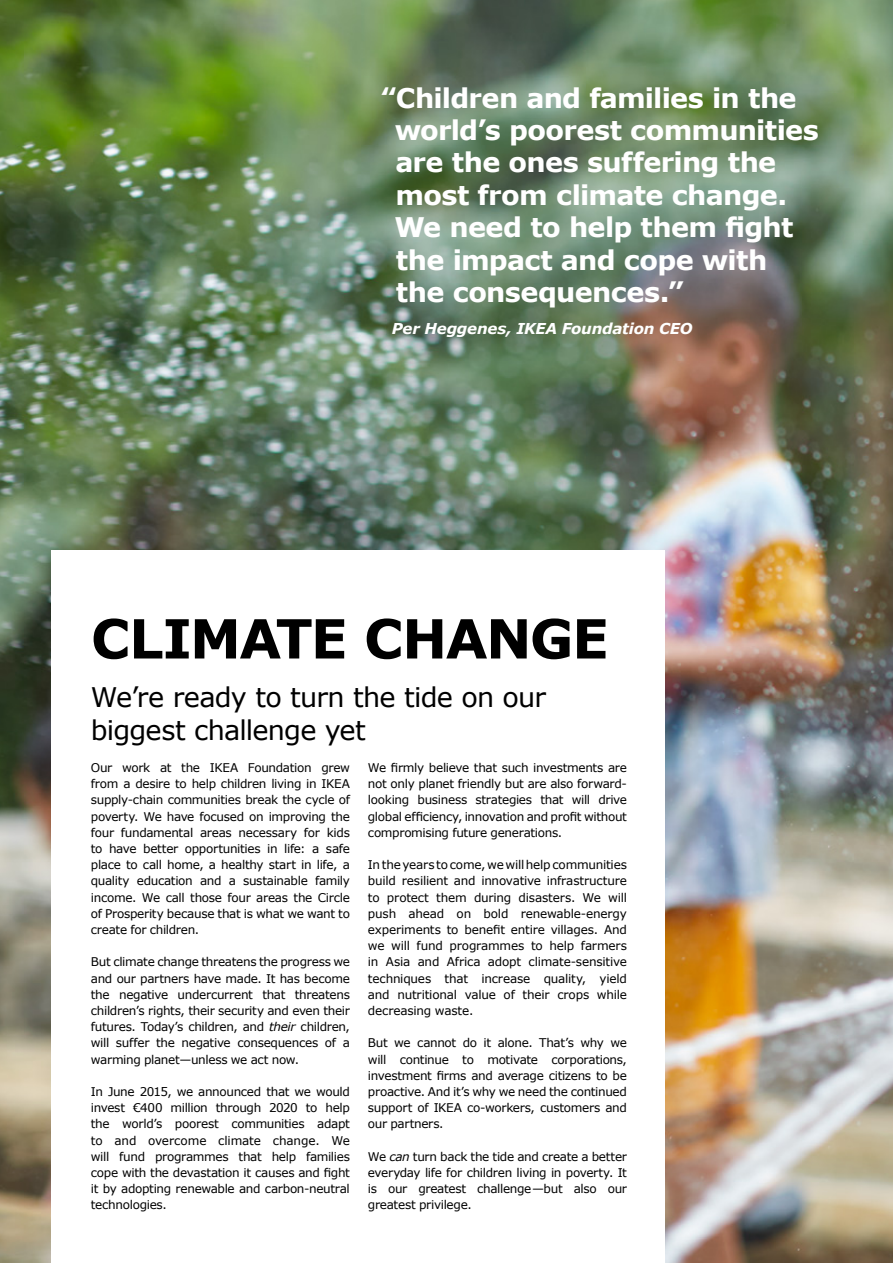
<style>
.page{position:relative;width:893px;height:1263px;background:#fff}
.page>*{position:absolute;margin:0;border:0;box-sizing:border-box;transform-origin:0 0}
.t1{font:700 54px "Verdana IKEA";letter-spacing:-.03em;color:#000}
.t2{font:700 27px/32.4px "Verdana";letter-spacing:-.025em;color:#fff}
.t3{font:27px/32.4px "Verdana";letter-spacing:-.03em;color:#000}
.t4{font:italic 700 15px "Verdana IKEA";letter-spacing:-.02em;color:#fff}
.t5{font:12px/16.2px "Verdana IKEA";letter-spacing:-.025em;color:#000;text-align:justify}
.s1{font-family:"Verdana";font-style:italic}
</style>
<div class="page">
<img style="left:0;top:0;width:893px;height:1263px">
<div style="left:51px;top:551px;width:614px;height:712px;background:#fff"></div>
<h2 class="t2" style="left:394px;top:82px;width:426px;text-indent:-13px">‟Children and families in the world’s poorest communities are the ones suffering the most from climate change.<br>We need to help them fight the impact and cope with the consequences.”</h2>
<p class="t4" style="left:392px;top:319px;width:302px">Per Heggenes, IKEA Foundation CEO</p>
<h1 class="t1" style="left:91px;top:604px;width:520px">CLIMATE CHANGE</h1>
<h2 class="t3" style="left:91px;top:681px;width:457px">We’re ready to turn the tide on our biggest challenge yet</h2>
<p class="t5" style="left:91px;top:760px;width:261px">Our work at the IKEA Foundation grew from a desire to help children living in IKEA supply-chain communities break the cycle of poverty. We have focused on improving the four fundamental areas necessary for kids to have better opportunities in life: a safe place to call home, a healthy start in life, a quality education and a sustainable family income. We call those four areas the Circle of Prosperity because that is what we want to create for children.</p>
<p class="t5" style="left:91px;top:954px;width:261px">But climate change threatens the progress we and our partners have made. It has become the negative undercurrent that threatens children’s rights, their security and even their futures. Today’s children, and <span class="s1">their</span> children, will suffer the negative consequences of a warming planet—unless we act now.</p>
<p class="t5" style="left:91px;top:1084px;width:261px">In June 2015, we announced that we would invest €400 million through 2020 to help the world’s poorest communities adapt to and overcome climate change. We will fund programmes that help families cope with the devastation it causes and fight it by adopting renewable and carbon-neutral technologies.</p>
<p class="t5" style="left:368px;top:760px;width:261px">We firmly believe that such investments are not only planet friendly but are also forward&shy;looking business strategies that will drive global efficiency, innovation and profit without compromising future generations.</p>
<p class="t5" style="left:368px;top:857px;width:261px">In the years to come, we will help communities build resilient and innovative infrastructure to protect them during disasters. We will push ahead on bold renewable-energy experiments to benefit entire villages. And we will fund programmes to help farmers in Asia and Africa adopt climate-sensitive techniques that increase quality, yield and nutritional value of their crops while decreasing waste.</p>
<p class="t5" style="left:368px;top:1035px;width:261px">But we cannot do it alone. That’s why we will continue to motivate corporations, investment firms and average citizens to be proactive. And it’s why we need the continued support of IKEA co-workers, customers and our partners.</p>
<p class="t5" style="left:368px;top:1148px;width:261px">We <span class="s1">can</span> turn back the tide and create a better everyday life for children living in poverty. It is our greatest challenge—but also our greatest privilege.</p>
</div>
